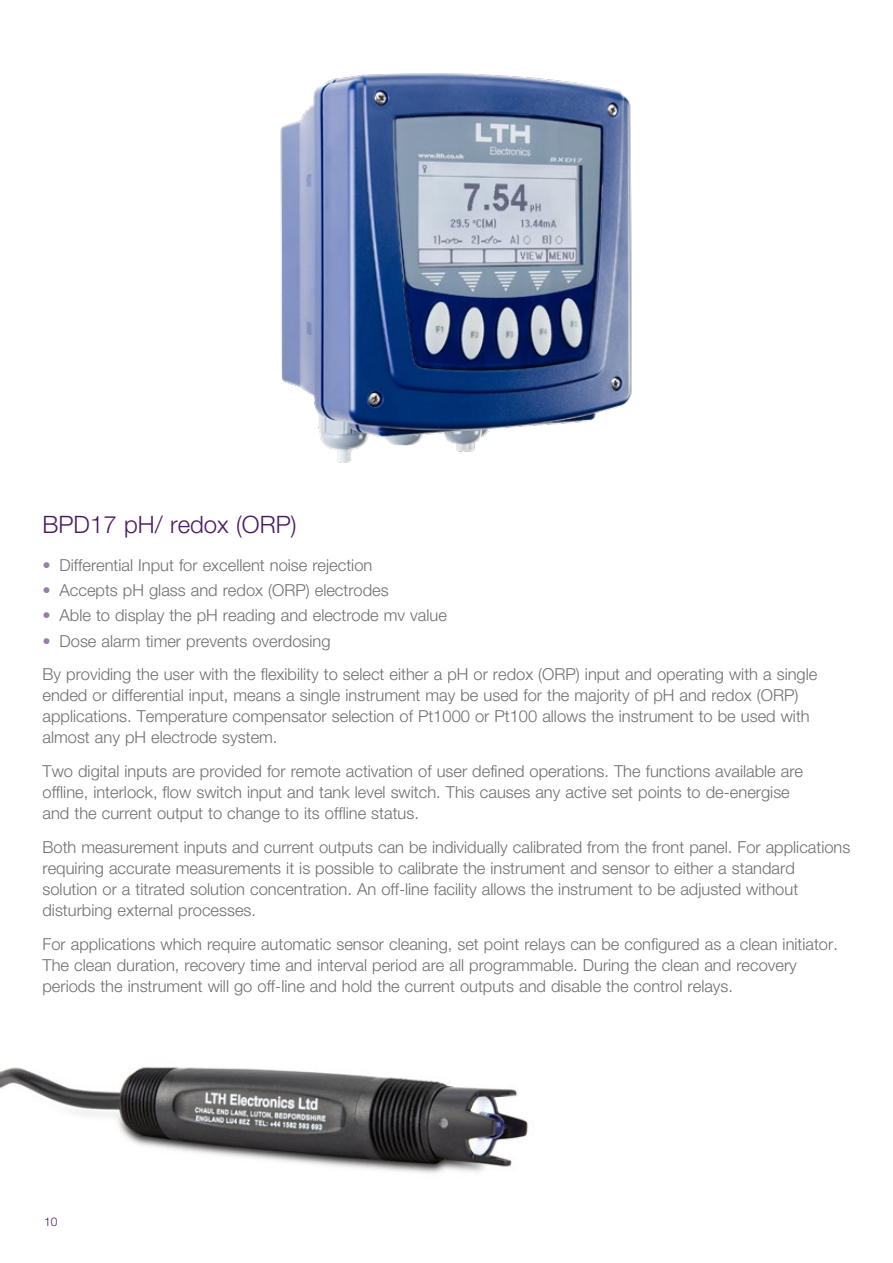
<style>
.page{position:relative;width:893px;height:1263px;background:#fff}
.page>*{position:absolute;margin:0;border:0;box-sizing:border-box;transform-origin:0 0}
.t1{font:300 24px "Helvetica Neue LT Pro";color:#491a66}
.t2{font:300 16.5px/21px "Helvetica Neue LT Pro";color:#706f6f}
.t3{font:300 12px "Helvetica Neue LT Pro";color:#491a66}
.s1{color:#967dab}
</style>
<div class="page">
<img style="left:0;top:1067px;width:529px;height:107px">
<img style="left:280px;top:73px;width:352px;height:390px">
<h1 class="t1" style="left:43px;top:509px;width:256px">BPD17 pH/ redox (ORP)</h1>
<p class="t2" style="left:43px;top:554px;width:331px"><span class="s1">•</span> Differential Input for excellent noise rejection</p>
<p class="t2" style="left:43px;top:579px;width:348px"><span class="s1">•</span> Accepts pH glass and redox (ORP) electrodes</p>
<p class="t2" style="left:43px;top:604px;width:406px"><span class="s1">•</span> Able to display the pH reading and electrode mv value</p>
<p class="t2" style="left:43px;top:623px;width:776px;line-height:33.8px"><span class="s1">•</span> Dose alarm timer prevents overdosing<br>By providing the user with the flexibility to select either a pH or redox (ORP) input and operating with a single</p>
<p class="t2" style="left:43px;top:684px;width:769px">ended or differential input, means a single instrument may be used for the majority of pH and redox (ORP) applications. Temperature compensator selection of Pt1000 or Pt100 allows the instrument to be used with almost any pH electrode system.</p>
<p class="t2" style="left:43px;top:760px;width:762px">Two digital inputs are provided for remote activation of user defined operations. The functions available are offline, interlock, flow switch input and tank level switch. This causes any active set points to de-energise and the current output to change to its offline status.</p>
<p class="t2" style="left:43px;top:836px;width:809px">Both measurement inputs and current outputs can be individually calibrated from the front panel. For applications requiring accurate measurements it is possible to calibrate the instrument and sensor to either a standard solution or a titrated solution concentration. An off-line facility allows the instrument to be adjusted without disturbing external processes.</p>
<p class="t2" style="left:43px;top:933px;width:797px">For applications which require automatic sensor cleaning, set point relays can be configured as a clean initiator.<br>The clean duration, recovery time and interval period are all programmable. During the clean and recovery periods the instrument will go off-line and hold the current outputs and disable the control relays.</p>
<p class="t3" style="left:44px;top:1214px;width:15px">10</p>
</div>
